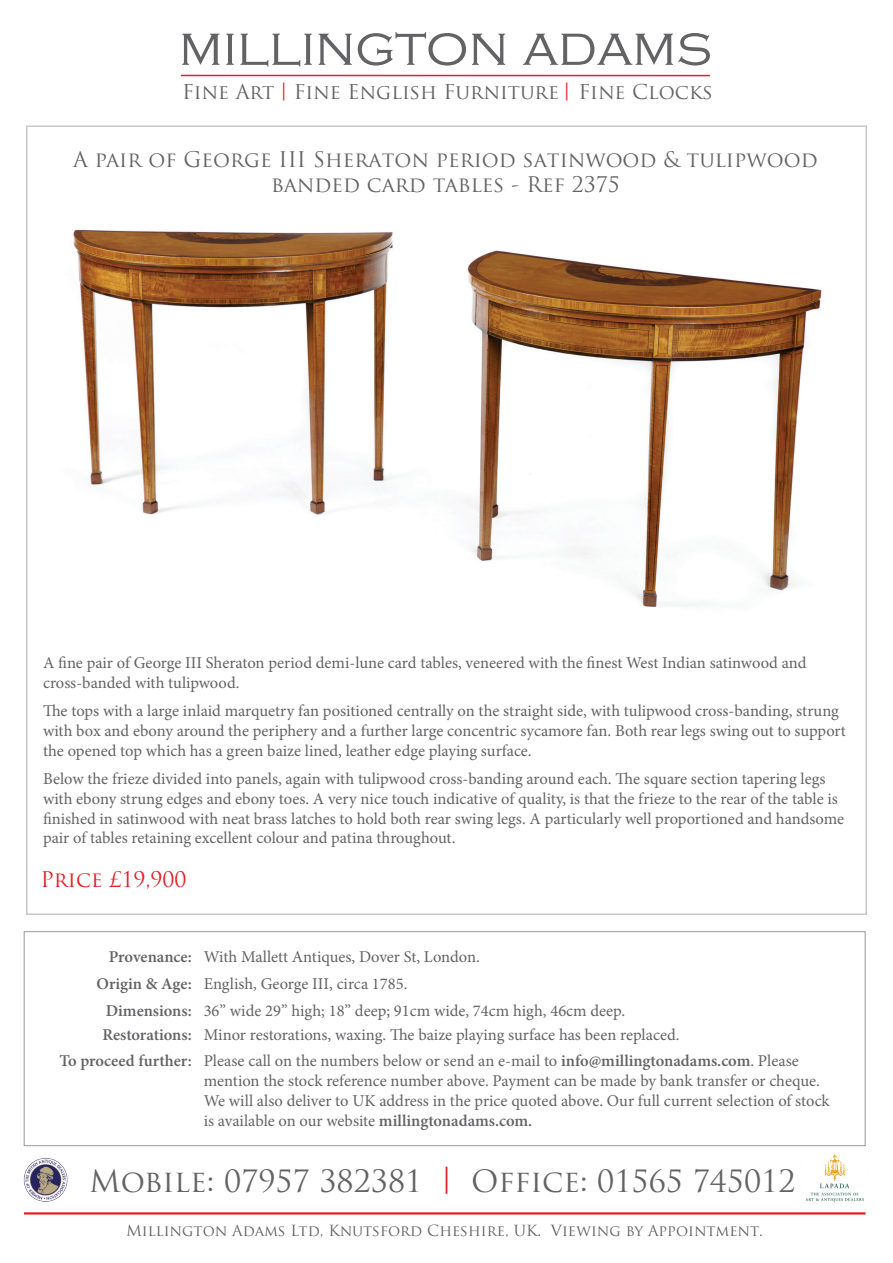
<style>
.page{position:relative;width:893px;height:1263px;background:#fff}
.page>*{position:absolute;margin:0;border:0;box-sizing:border-box;transform-origin:0 0}
.t1{font:300 57px "Copperplate Gothic";color:#636366}
.t2{font:30px "Trajan Pro";color:#636366}
.t3{font:27px "Minion Pro";color:#e21f26}
.t4{font:21px/25.2px "Trajan Pro";color:#636366;text-align:center}
.t5{font:21px "Trajan Pro";color:#e21f26}
.t6{font:19.95px "Trajan Pro";color:#636366}
.t7{font:18px "Minion Pro";color:#e21f26}
.t8{font:16.5px/19.8px "Minion Pro";color:#636366}
.t9{font:15px "Trajan Pro";color:#636366}
.s1{font-weight:600}
</style>
<div class="page">
<img style="left:73px;top:229px;width:749px;height:378px">
<hr style="left:181px;top:75px;width:529px;height:1px;background:#e21f26">
<hr style="left:24px;top:1212px;width:841px;height:2px;background:#e21f26">
<img style="left:23px;top:1158px;width:45px;height:44px">
<img style="left:805px;top:1154px;width:59px;height:48px">
<h1 class="t1" style="left:179px;top:15px;width:534px">millington adams</h1>
<p class="t7" style="left:281px;top:79px;width:6px">|</p>
<p class="t7" style="left:564px;top:79px;width:6px">|</p>
<p class="t6" style="left:182px;top:79px;width:532px">Fine Art Fine English Furniture Fine Clocks</p>
<p class="t4" style="left:73px;top:147px;width:746px">A pair of George III Sheraton period satinwood &amp; tulipwood banded card tables - Ref 2375</p>
<p class="t8" style="left:43px;top:653px;width:765px">A fine pair of George III Sheraton period demi-lune card tables, veneered with the finest West Indian satinwood and cross-banded with tulipwood.</p>
<p class="t8" style="left:43px;top:701px;width:804px">The tops with a large inlaid marquetry fan positioned centrally on the straight side, with tulipwood cross-banding, strung with box and ebony around the periphery and a further large concentric sycamore fan. Both rear legs swing out to support the opened top which has a green baize lined, leather edge playing surface.</p>
<p class="t8" style="left:43px;top:769px;width:803px">Below the frieze divided into panels, again with tulipwood cross-banding around each. The square section tapering legs with ebony strung edges and ebony toes. A very nice touch indicative of quality, is that the frieze to the rear of the table is finished in satinwood with neat brass latches to hold both rear swing legs. A particularly well proportioned and handsome pair of tables retaining excellent colour and patina throughout.</p>
<p class="t5" style="left:40px;top:866px;width:148px">Price £19,900</p>
<p class="t8" style="left:109px;top:947px;width:373px"><span class="s1">Provenance:</span> With Mallett Antiques, Dover St, London.</p>
<p class="t8" style="left:97px;top:974px;width:312px"><span class="s1">Origin &amp; Age:</span> English, George III, circa 1785.</p>
<p class="t8" style="left:106px;top:1000px;width:521px"><span class="s1">Dimensions:</span> 36” wide 29” high; 18” deep; 91cm wide, 74cm high, 46cm deep.</p>
<p class="t8" style="left:60px;top:1021px;width:741px;line-height:26.4px;text-indent:43px"><span class="s1">Restorations:</span> Minor restorations, waxing. The baize playing surface has been replaced.<br><span class="s1">To proceed further:</span> Please call on the numbers below or send an e-mail to <span class="s1">info@millingtonadams.com</span>. Please</p>
<p class="t8" style="left:204px;top:1071px;width:628px">mention the stock reference number above. Payment can be made by bank transfer or cheque.<br>We will also deliver to UK address in the price quoted above. Our full current selection of stock is available on our website <span class="s1">millingtonadams.com.</span></p>
<h3 class="t3" style="left:443px;top:1160px;width:9px">|</h3>
<p class="t9" style="left:126px;top:1221px;width:638px">Millington Adams Ltd, Knutsford Cheshire, UK. Viewing by Appointment.</p>
<h2 class="t2" style="left:89px;top:1162px;width:335px">Mobile: 07957 382381</h2>
<h2 class="t2" style="left:471px;top:1162px;width:326px">Office: 01565 745012</h2>
</div>
